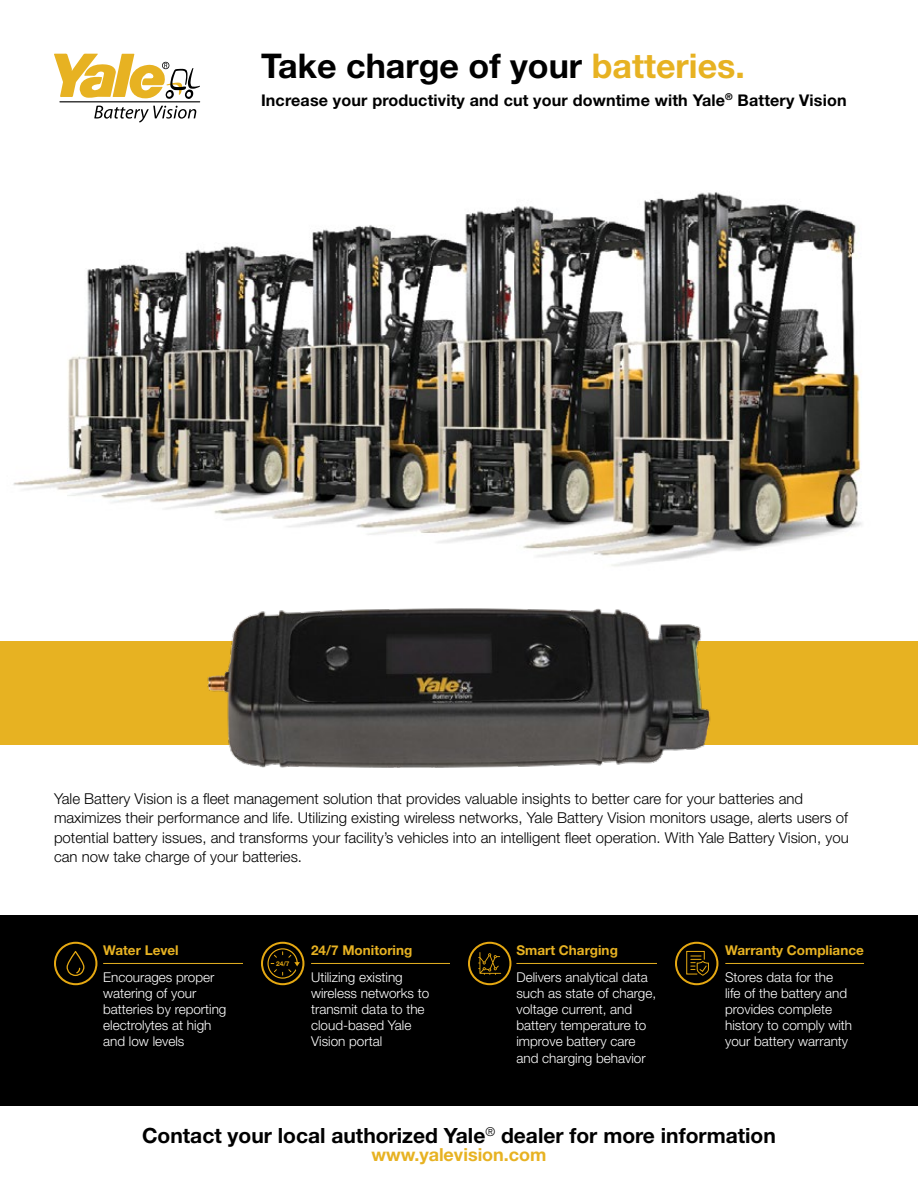
<style>
.page{position:relative;width:918px;height:1188px;background:#fff}
.page>*{position:absolute;margin:0;border:0;box-sizing:border-box;transform-origin:0 0}
.t1{font:700 34.05px "Helvetica Neue LT Std";color:#000}
.t2{font:700 21px "Helvetica Neue LT Std";color:#000}
.t3{font:700 18px "Helvetica Neue LT Std";color:#e7b222}
.t4{font:700 16.2px "Helvetica Neue LT Std";letter-spacing:.01em;color:#000}
.t5{font:300 15px/19.5px "Helvetica Neue LT Std";color:#000}
.t6{font:300 13.5px/16.2px "Helvetica Neue LT Std";color:#fff}
.t7{font:700 13.5px "Helvetica Neue LT Std";color:#e7b222}
.t8{font:700 6.6px "Helvetica Neue LT Std";color:#e5a812}
.s1{color:#e7b222}
</style>
<div class="page">
<img style="left:13px;top:192px;width:849px;height:375px">
<div style="left:0;top:915px;width:918px;height:191px;background:#000"></div>
<div style="left:0;top:642px;width:918px;height:103px;background:#e7b222"></div>
<hr style="left:311px;top:963px;width:139px;height:1px;background:#e7b222">
<hr style="left:516px;top:963px;width:141px;height:1px;background:#e7b222">
<svg style="left:54px;top:54px;width:146px;height:45px"></svg>
<hr style="left:59px;top:101px;width:141px;height:1px;background:#000">
<svg style="left:94px;top:106px;width:102px;height:17px"></svg>
<hr style="left:103px;top:963px;width:140px;height:1px;background:#e7b222">
<hr style="left:725px;top:963px;width:139px;height:1px;background:#e7b222">
<img style="left:199px;top:608px;width:520px;height:160px">
<div style="left:54px;top:942px;width:43px;height:43px;border:2px solid #e5a812;border-radius:50%"></div>
<svg style="left:67px;top:951px;width:17px;height:25px"></svg>
<div style="left:468px;top:942px;width:43px;height:43px;border:2px solid #e5a812;border-radius:50%"></div>
<svg style="left:478px;top:952px;width:23px;height:23px"></svg>
<div style="left:675px;top:942px;width:43px;height:43px;border:2px solid #e5a812;border-radius:50%"></div>
<svg style="left:686px;top:950px;width:23px;height:26px"></svg>
<div style="left:261px;top:942px;width:43px;height:43px;border:2px solid #e5a812;border-radius:50%"></div>
<svg style="left:267px;top:948px;width:33px;height:31px"></svg>
<h1 class="t1" style="left:261px;top:45px;width:486px">Take charge of your <span class="s1">batteries.</span></h1>
<p class="t4" style="left:261px;top:90px;width:587px">Increase your productivity and cut your downtime with Yale<sup>®</sup> Battery Vision</p>
<p class="t5" style="left:54px;top:788px;width:796px">Yale Battery Vision is a fleet management solution that provides valuable insights to better care for your batteries and maximizes their performance and life. Utilizing existing wireless networks, Yale Battery Vision monitors usage, alerts users of potential battery issues, and transforms your facility’s vehicles into an intelligent fleet operation. With Yale Battery Vision, you can now take charge of your batteries.</p>
<p class="t7" style="left:311px;top:942px;width:103px">24/7 Monitoring</p>
<p class="t7" style="left:516px;top:942px;width:103px">Smart Charging</p>
<p class="t7" style="left:103px;top:942px;width:77px">Water Level</p>
<p class="t6" style="left:103px;top:968px;width:125px">Encourages proper watering of your batteries by reporting electrolytes at high and low levels</p>
<p class="t6" style="left:311px;top:968px;width:120px">Utilizing existing wireless networks to transmit data to the cloud-based Yale<br>Vision portal</p>
<p class="t6" style="left:516px;top:968px;width:141px">Delivers analytical data such as state of charge, voltage current, and battery temperature to improve battery care and charging behavior</p>
<p class="t8" style="left:276px;top:959px;width:15px">24/7</p>
<p class="t7" style="left:725px;top:942px;width:140px">Warranty Compliance</p>
<p class="t6" style="left:725px;top:968px;width:129px">Stores data for the<br>life of the battery and provides complete history to comply with your battery warranty</p>
<h2 class="t2" style="left:142px;top:1123px;width:635px">Contact your local authorized Yale<sup>®</sup> dealer for more information</h2>
<h3 class="t3" style="left:371px;top:1143px;width:177px">www.yalevision.com</h3>
</div>
